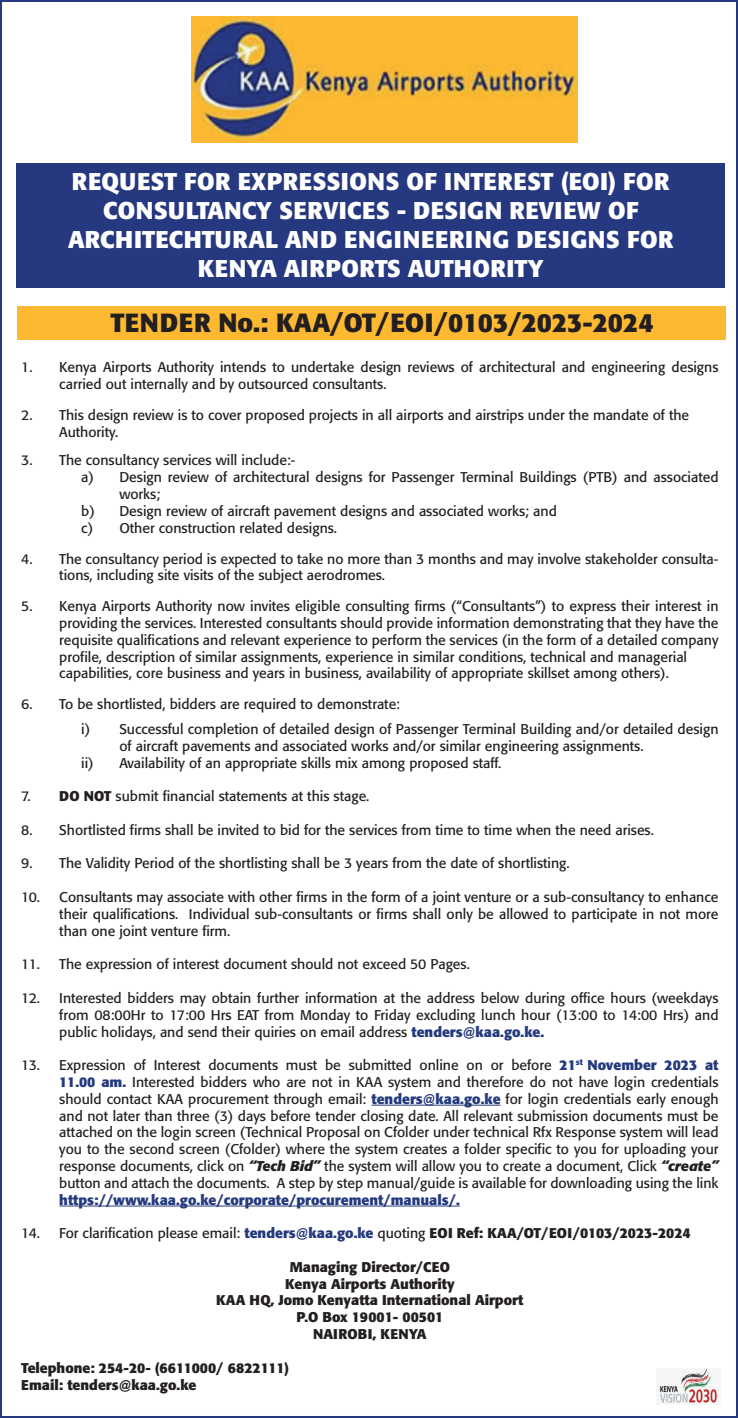
<style>
.page{position:relative;width:738px;height:1418px;background:#fff}
.page>*{position:absolute;margin:0;border:0;box-sizing:border-box;transform-origin:0 0}
.t1{font:700 26px "Formata";color:#231f20}
.t2{font:700 24px "Formata";letter-spacing:.02em;color:#fff}
.t3{font:14px/16.8px "Formata";color:#231f20}
.t4{font:700 14px "Formata";color:#231f20}
.t5{font:700 14px "Formata";color:#253a7e}
.s1{font-weight:700}
.s2{font-weight:700;color:#253a7e}
.s3{font-weight:700;font-style:italic}
</style>
<div class="page">
<img style="left:656px;top:1368px;width:63px;height:36px">
<div style="left:17px;top:306px;width:707px;height:34px;background:#fdb932"></div>
<div style="left:16px;top:163px;width:708px;height:124px;background:#26387f"></div>
<hr style="left:371px;top:1104px;width:129px;height:1px;background:#253a7e">
<hr style="left:59px;top:1205px;width:400px;height:1px;background:#253a7e">
<img style="left:191px;top:16px;width:386px;height:127px">
<p class="t2" style="left:72px;top:167px;width:599px">REQUEST FOR EXPRESSIONS OF INTEREST (EOI) FOR</p>
<p class="t2" style="left:103px;top:195px;width:536px">CONSULTANCY SERVICES - DESIGN REVIEW OF</p>
<p class="t2" style="left:68px;top:224px;width:606px">ARCHITECHTURAL AND ENGINEERING DESIGNS FOR</p>
<p class="t2" style="left:198px;top:253px;width:347px">KENYA AIRPORTS AUTHORITY</p>
<p class="t1" style="left:110px;top:306px;width:544px">TENDER No.: KAA/OT/EOI/0103/2023-2024</p>
<p class="t3" style="left:59px;top:359px;width:660px;text-indent:-38px">1. Kenya Airports Authority intends to undertake design reviews of architectural and engineering designs carried out internally and by outsourced consultants.</p>
<p class="t3" style="left:21px;top:406px;width:669px">2. This design review is to cover proposed projects in all airports and airstrips under the mandate of the</p>
<p class="t3" style="left:59px;top:423px;width:60px">Authority.</p>
<p class="t3" style="left:21px;top:452px;width:275px">3. The consultancy services will include:-</p>
<p class="t3" style="left:119px;top:469px;width:600px;text-indent:-38px">a) Design review of architectural designs for Passenger Terminal Buildings (PTB) and associated works;</p>
<p class="t3" style="left:81px;top:502px;width:476px">b) Design review of aircraft pavement designs and associated works; and</p>
<p class="t3" style="left:81px;top:519px;width:257px">c) Other construction related designs.</p>
<p class="t3" style="left:59px;top:550px;width:660px;text-indent:-38px">4. The consultancy period is expected to take no more than 3 months and may involve stakeholder consulta&shy;tions, including site visits of the subject aerodromes.</p>
<p class="t3" style="left:59px;top:597px;width:660px;text-align:justify;text-indent:-38px">5. Kenya Airports Authority now invites eligible consulting firms (“Consultants”) to express their interest in providing the services. Interested consultants should provide information demonstrating that they have the requisite qualifications and relevant experience to perform the services (in the form of a detailed company profile, description of similar assignments, experience in similar conditions, technical and managerial</p>
<p class="t3" style="left:59px;top:665px;width:610px">capabilities, core business and years in business, availability of appropriate skillset among others).</p>
<p class="t3" style="left:21px;top:695px;width:380px">6. To be shortlisted, bidders are required to demonstrate:</p>
<p class="t3" style="left:119px;top:720px;width:600px;text-indent:-38px">i) Successful completion of detailed design of Passenger Terminal Building and/or detailed design of aircraft pavements and associated works and/or similar engineering assignments.</p>
<p class="t3" style="left:81px;top:754px;width:421px">ii) Availability of an appropriate skills mix among proposed staff.</p>
<p class="t3" style="left:21px;top:787px;width:349px">7. <span class="s1">DO NOT</span> submit financial statements at this stage.</p>
<p class="t3" style="left:21px;top:821px;width:633px">8. Shortlisted firms shall be invited to bid for the services from time to time when the need arises.</p>
<p class="t3" style="left:21px;top:855px;width:549px">9. The Validity Period of the shortlisting shall be 3 years from the date of shortlisting.</p>
<p class="t3" style="left:59px;top:888px;width:660px;text-align:justify;text-indent:-38px">10. Consultants may associate with other firms in the form of a joint venture or a sub-consultancy to enhance their qualifications. Individual sub-consultants or firms shall only be allowed to participate in not more than one joint venture firm.</p>
<p class="t3" style="left:21px;top:955px;width:450px">11. The expression of interest document should not exceed 50 Pages.</p>
<p class="t3" style="left:59px;top:989px;width:660px;text-align:justify;text-indent:-38px">12. Interested bidders may obtain further information at the address below during office hours (weekdays from 08:00Hr to 17:00 Hrs EAT from Monday to Friday excluding lunch hour (13:00 to 14:00 Hrs) and public holidays, and send their quiries on email address <span class="s2">tenders@kaa.go.ke.</span></p>
<p class="t3" style="left:21px;top:1056px;width:698px">13. Expression of Interest documents must be submitted online on or before <span class="s2">21</span><sup>st</sup> <span class="s2">November 2023 at</span></p>
<p class="t3" style="left:59px;top:1073px;width:660px;text-align:justify"><span class="s2">11.00 am.</span> Interested bidders who are not in KAA system and therefore do not have login credentials should contact KAA procurement through email: <span class="s2">tenders@kaa.go.ke</span> for login credentials early enough and not later than three (3) days before tender closing date. All relevant submission documents must be attached on the login screen (Technical Proposal on Cfolder under technical Rfx Response system will lead you to the second screen (Cfolder) where the system creates a folder specific to you for uploading your response documents, click on <span class="s3">“Tech Bid”</span> the system will allow you to create a document, Click <span class="s3">“create” </span>button and attach the documents. A step by step manual/guide is available for downloading using the link</p>
<p class="t5" style="left:59px;top:1190px;width:402px">https://www.kaa.go.ke/corporate/procurement/manuals/.</p>
<p class="t3" style="left:21px;top:1224px;width:670px">14. For clarification please email: <span class="s2">tenders@kaa.go.ke</span> quoting <span class="s1">EOI Ref: KAA/OT/EOI/0103/2023-2024</span></p>
<p class="t4" style="left:289px;top:1258px;width:162px">Managing Director/CEO</p>
<p class="t4" style="left:285px;top:1274px;width:171px">Kenya Airports Authority</p>
<p class="t4" style="left:216px;top:1291px;width:308px">KAA HQ, Jomo Kenyatta International Airport</p>
<p class="t4" style="left:296px;top:1308px;width:148px">P.O Box 19001- 00501</p>
<p class="t4" style="left:313px;top:1325px;width:115px">NAIROBI, KENYA</p>
<p class="t4" style="left:21px;top:1358px;width:269px">Telephone: 254-20- (6611000/ 6822111)</p>
<p class="t4" style="left:21px;top:1375px;width:176px">Email: tenders@kaa.go.ke</p>
</div>
